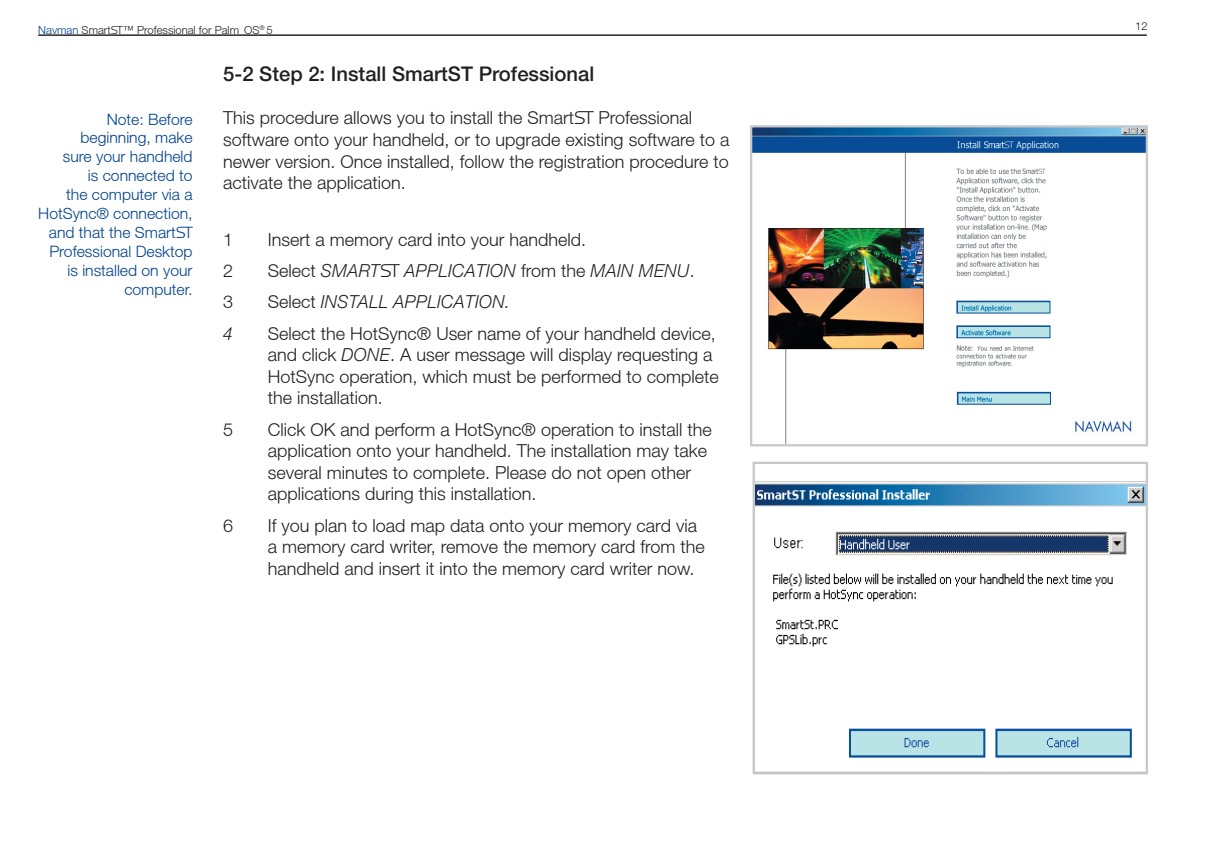
<style>
.page{position:relative;width:1215px;height:851px;background:#fff}
.page>*{position:absolute;margin:0;border:0;box-sizing:border-box;transform-origin:0 0}
.t1{font:500 20.25px "Helvetica Neue LT";color:#231f20}
.t2{font:300 18px/21.6px "Helvetica Neue LT";color:#231f20}
.t3{font:italic 300 18px "Helvetica Neue LT";color:#231f20}
.t4{font:300 15.75px/18.9px "Helvetica Neue LT";color:#00428c;text-align:right}
.t5{font:300 11.25px "Helvetica Neue LT";color:#231f20}
.s1{color:#00428c}
.s2{font-family:"Helvetica Neue ST";font-weight:400}
.s3{font-style:normal}
.s4{font-family:"Helvetica Neue ST";font-weight:400;font-style:normal}
.s5{font-style:italic}
</style>
<div class="page">
<hr style="left:38px;top:35px;width:1109px;height:1px;background:#231f20">
<img style="left:753px;top:128px;width:392px;height:315px">
<div style="left:750px;top:125px;width:398px;height:321px;border:2px solid #c6c8ca"></div>
<img style="left:756px;top:481px;width:389px;height:277px">
<div style="left:753px;top:461px;width:395px;height:313px;border:2px solid #c6c8ca"></div>
<p class="t5" style="left:38px;top:26px;width:236px"><span class="s1">Navman</span> Smart<span class="s2">S</span>™ Professional for Palm OS<sup>®</sup> 5</p>
<p class="t1" style="left:223px;top:66px;width:373px">5-2 Step 2: Install SmartST Professional</p>
<p class="t2" style="left:223px;top:109px;width:508px">This procedure allows you to install the Smart<span class="s2">S</span> Professional software onto your handheld, or to upgrade existing software to a newer version. Once installed, follow the registration procedure to activate the application.</p>
<p class="t4" style="left:38px;top:111px;width:156px">Note: Before beginning, make<br>sure your handheld<br>is connected to<br>the computer via a<br>HotSync® connection, and that the Smart<span class="s2">S<br></span>Professional Desktop is installed on your computer.</p>
<p class="t2" style="left:223px;top:230px;width:12px">1</p>
<p class="t2" style="left:268px;top:230px;width:320px">Insert a memory card into your handheld.</p>
<p class="t2" style="left:223px;top:262px;width:12px">2</p>
<p class="t3" style="left:268px;top:264px;width:429px"><span class="s3">Select</span> SMART<span class="s4">S</span> APPLICATION <span class="s3">from the</span> MAIN MENU<span class="s3">.</span></p>
<p class="t2" style="left:223px;top:293px;width:12px">3</p>
<p class="t3" style="left:268px;top:295px;width:244px"><span class="s3">Select</span> INSTALL APPLICATION.</p>
<p class="t3" style="left:223px;top:327px;width:12px">4</p>
<p class="t2" style="left:268px;top:324px;width:453px">Select the HotSync® User name of your handheld device, and click <span class="s5">DONE</span>. A user message will display requesting a HotSync operation, which must be performed to complete the installation.</p>
<p class="t2" style="left:223px;top:420px;width:12px">5</p>
<p class="t2" style="left:268px;top:420px;width:445px">Click OK and perform a HotSync® operation to install the application onto your handheld. The installation may take several minutes to complete. Please do not open other applications during this installation.</p>
<p class="t2" style="left:223px;top:516px;width:12px">6</p>
<p class="t2" style="left:268px;top:516px;width:438px">If you plan to load map data onto your memory card via a memory card writer, remove the memory card from the handheld and insert it into the memory card writer now.</p>
<p class="t5" style="left:1135px;top:22px;width:14px">12</p>
</div>
